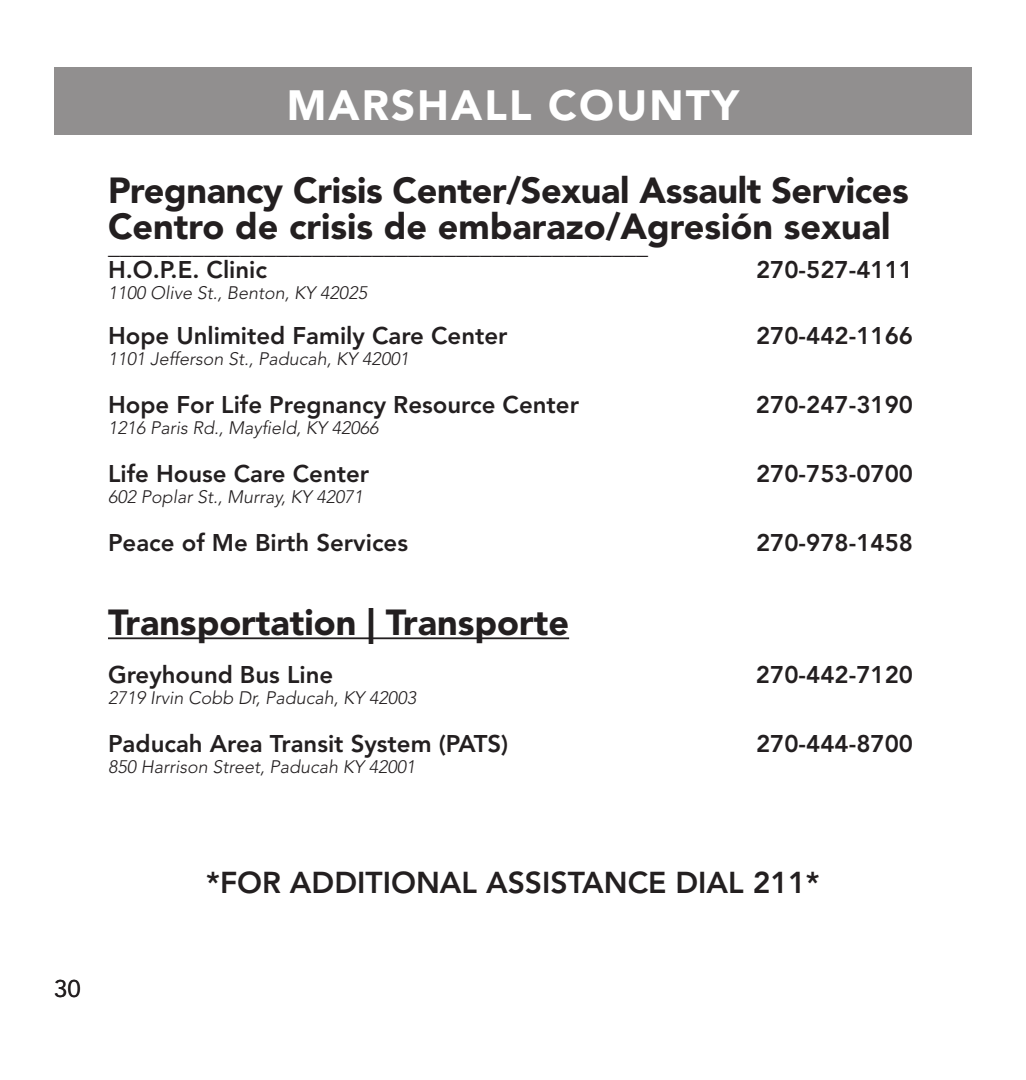
<style>
.page{position:relative;width:1026px;height:1080px;background:#fff}
.page>*{position:absolute;margin:0;border:0;box-sizing:border-box;transform-origin:0 0}
.t1{font:900 42px "Avenir LT Std";letter-spacing:.05em;color:#fff}
.t2{font:900 36px/36px "Avenir LT Std";color:#231f20}
.t3{font:800 30px "Avenir LT Std";color:#231f20}
.t4{font:800 24px "Avenir LT Std";color:#231f20}
.t5{font:900 24px "Avenir LT Std";color:#231f20}
.t6{font:24px "Avenir LT Std";color:#231f20}
.t7{font:italic 300 18px "Avenir LT Std";color:#231f20}
</style>
<div class="page">
<div style="left:54px;top:67px;width:918px;height:68px;background:#918f8f"></div>
<hr style="left:108px;top:637px;width:461px;height:2px;background:#231f20">
<h1 class="t1" style="left:287px;top:88px;width:454px">MARSHALL COUNTY</h1>
<h2 class="t2" style="left:108px;top:175px;width:802px">Pregnancy Crisis Center/Sexual Assault Services<br>Centro de crisis de embarazo/Agresión sexual</h2>
<p class="t5" style="left:108px;top:235px;width:541px">_____________________________________________</p>
<p class="t4" style="left:108px;top:259px;width:161px">H.O.P.E. Clinic</p>
<p class="t4" style="left:756px;top:259px;width:159px">270-527-4111</p>
<p class="t7" style="left:108px;top:284px;width:261px">1100 Olive St., Benton, KY 42025</p>
<p class="t4" style="left:108px;top:325px;width:401px">Hope Unlimited Family Care Center</p>
<p class="t4" style="left:756px;top:325px;width:159px">270-442-1166</p>
<p class="t7" style="left:108px;top:350px;width:303px">1101 Jefferson St., Paducah, KY 42001</p>
<p class="t4" style="left:108px;top:394px;width:473px">Hope For Life Pregnancy Resource Center</p>
<p class="t4" style="left:756px;top:394px;width:159px">270-247-3190</p>
<p class="t7" style="left:108px;top:419px;width:272px">1216 Paris Rd., Mayfield, KY 42066</p>
<p class="t4" style="left:108px;top:463px;width:263px">Life House Care Center</p>
<p class="t4" style="left:756px;top:463px;width:159px">270-753-0700</p>
<p class="t7" style="left:108px;top:488px;width:257px">602 Poplar St., Murray, KY 42071</p>
<p class="t4" style="left:108px;top:532px;width:302px">Peace of Me Birth Services</p>
<p class="t4" style="left:756px;top:532px;width:159px">270-978-1458</p>
<h2 class="t2" style="left:108px;top:607px;width:463px">Transportation | Transporte</h2>
<p class="t4" style="left:108px;top:664px;width:227px">Greyhound Bus Line</p>
<p class="t4" style="left:756px;top:664px;width:159px">270-442-7120</p>
<p class="t7" style="left:108px;top:689px;width:310px">2719 Irvin Cobb Dr, Paducah, KY 42003</p>
<p class="t4" style="left:108px;top:733px;width:402px">Paducah Area Transit System (PATS)</p>
<p class="t4" style="left:756px;top:733px;width:159px">270-444-8700</p>
<p class="t7" style="left:108px;top:758px;width:309px">850 Harrison Street, Paducah KY 42001</p>
<p class="t6" style="left:54px;top:978px;width:28px">30</p>
<p class="t3" style="left:206px;top:870px;width:615px">*FOR ADDITIONAL ASSISTANCE DIAL 211*</p>
</div>
